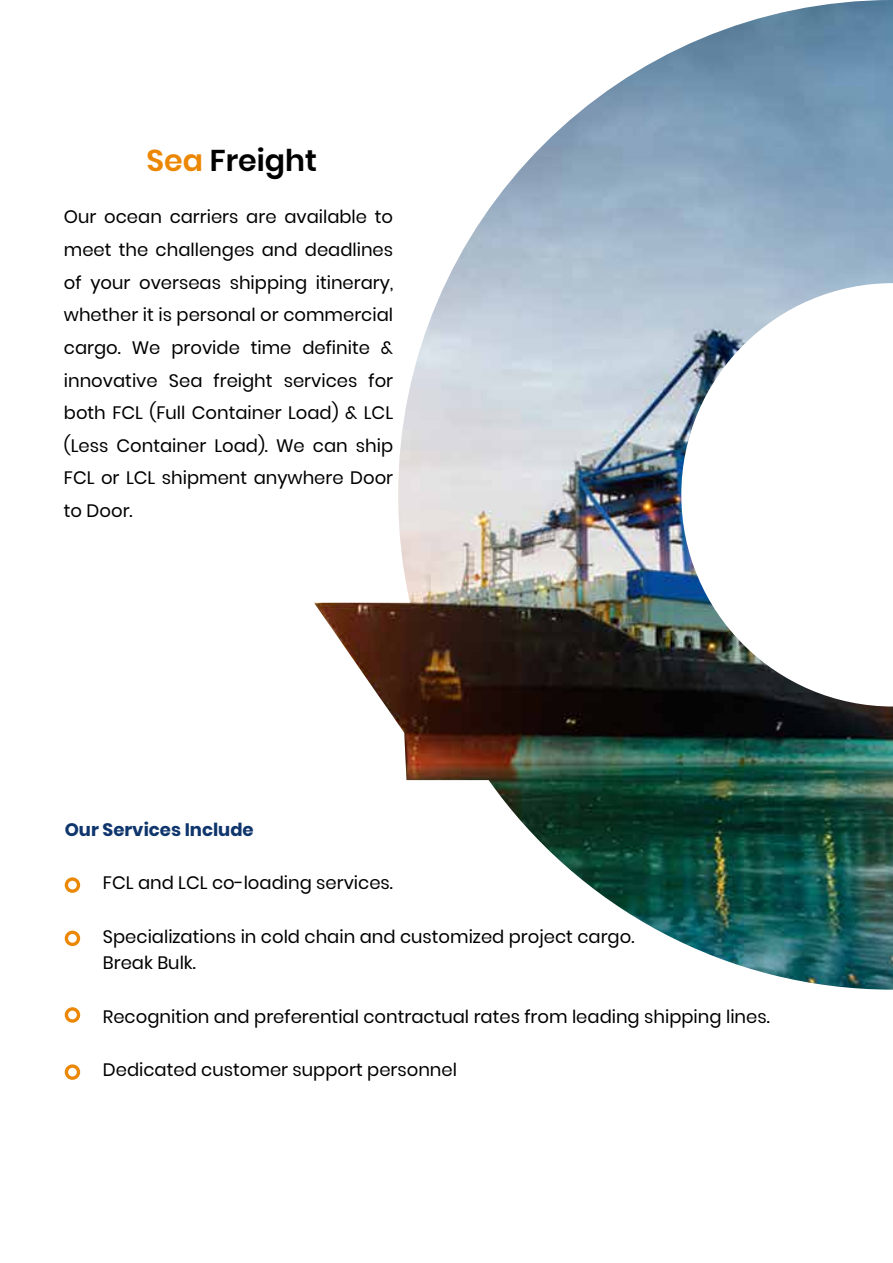
<style>
.page{position:relative;width:893px;height:1263px;background:#fff}
.page>*{position:absolute;margin:0;border:0;box-sizing:border-box;transform-origin:0 0}
.t1{font:600 30px "Poppins";color:#000}
.t2{font:18px/32.7px "Poppins";color:#000;text-align:justify}
.t3{font:700 18px "Poppins";color:#0f356d}
.s1{color:#ec8703}
</style>
<div class="page">
<img style="left:314px;top:0;width:579px;height:990px">
<svg style="left:65px;top:877px;width:15px;height:16px"></svg>
<svg style="left:65px;top:931px;width:15px;height:15px"></svg>
<svg style="left:65px;top:1007px;width:15px;height:16px"></svg>
<svg style="left:65px;top:1064px;width:15px;height:16px"></svg>
<h1 class="t1" style="left:147px;top:143px;width:172px"><span class="s1">Sea</span> Freight</h1>
<p class="t2" style="left:64px;top:201px;width:331px">Our ocean carriers are available to meet the challenges and deadlines of your overseas shipping itinerary, whether it is personal or commercial cargo. We provide time definite &amp; innovative Sea freight services for both FCL (Full Container Load) &amp; LCL (Less Container Load). We can ship FCL or LCL shipment anywhere Door to Door.</p>
<p class="t3" style="left:65px;top:819px;width:191px">Our Services Include</p>
<p class="t2" style="left:103px;top:867px;width:292px">FCL and LCL co-loading services.</p>
<p class="t2" style="left:103px;top:923px;width:533px;line-height:26.7px">Specializations in cold chain and customized project cargo.<br>Break Bulk.</p>
<p class="t2" style="left:103px;top:1000px;width:668px">Recognition and preferential contractual rates from leading shipping lines.</p>
<p class="t2" style="left:103px;top:1053px;width:356px">Dedicated customer support personnel</p>
</div>
